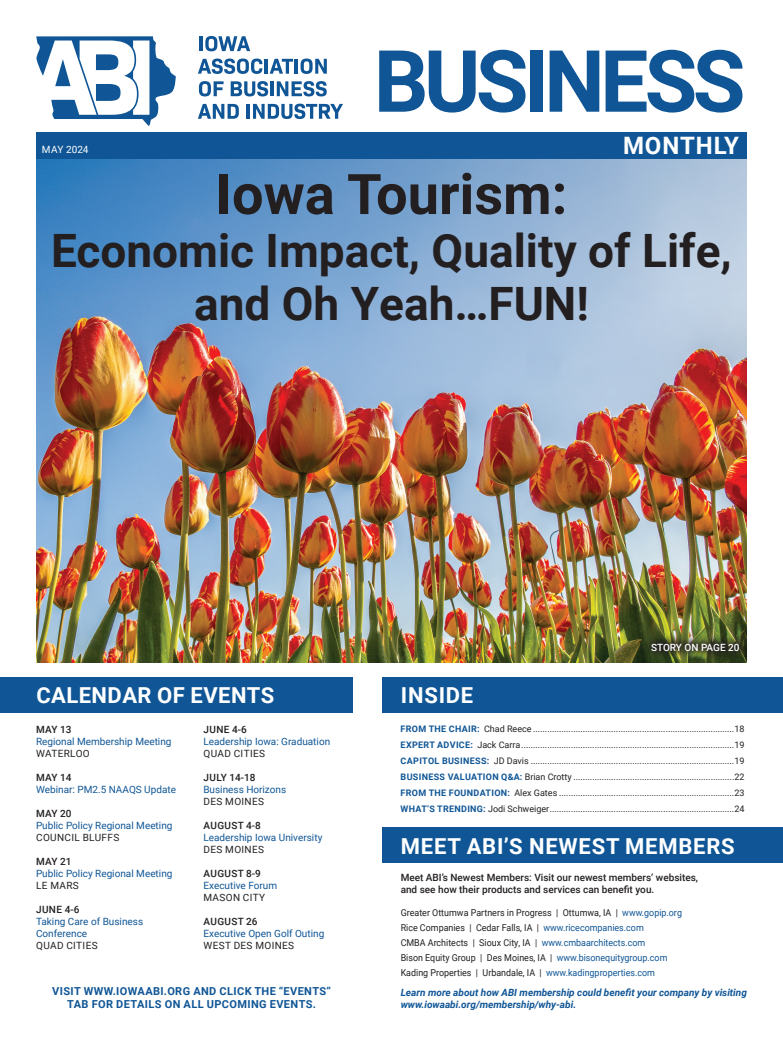
<style>
.page{position:relative;width:783px;height:1044px;background:#fff}
.page>*{position:absolute;margin:0;border:0;box-sizing:border-box;transform-origin:0 0}
.t1{font:700 86px "Roboto";letter-spacing:-.055em;color:#105696}
.body_text{font:700 56px "Roboto";color:#231f20}
.body_text-2{font:700 46px/53px "Roboto";color:#231f20;text-align:center}
.t2{font:700 24px "Roboto";letter-spacing:.035em;color:#fff}
.t3{font:700 22px "Roboto";letter-spacing:.035em;color:#fff}
.t4{font:700 11px "Roboto";letter-spacing:.035em;color:#105696}
.t5{font:10px/12px "Roboto";color:#105696}
.t6{font:500 10px "Roboto";color:#231f20}
.t7{font:italic 700 10px/12px "Roboto";color:#105696}
.t8{font:10px "Roboto";letter-spacing:.035em;color:#231f20}
.t9{font:500 10px "Roboto";color:#fff}
.t10{font:500 10px "Roboto";letter-spacing:.035em;color:#231f20}
.t11{font:10px "Roboto";color:#fff}
.t12{font:9.5px "Roboto";color:#231f20;scale:.94 1}
.t13{font:9px "Roboto";color:#231f20}
.s1{font-weight:700;color:#105696}
.s2{color:#105696}
</style>
<div class="page">
<img style="left:36px;top:159px;width:711px;height:503px">
<div style="left:0;top:677px;width:353px;height:36px;background:#105696"></div>
<div style="left:383px;top:827px;width:400px;height:36px;background:#105696"></div>
<div style="left:382px;top:677px;width:401px;height:36px;background:#105696"></div>
<div style="left:36px;top:132px;width:711px;height:27px;background:#105696"></div>
<svg style="left:36px;top:36px;width:140px;height:90px"></svg>
<hr style="left:199px;top:36px;width:4px;height:15px;background:#105696">
<svg style="left:205px;top:36px;width:45px;height:15px"></svg>
<svg style="left:198px;top:59px;width:64px;height:15px"></svg>
<hr style="left:265px;top:59px;width:3px;height:15px;background:#105696">
<svg style="left:270px;top:59px;width:23px;height:15px"></svg>
<hr style="left:295px;top:59px;width:3px;height:15px;background:#105696">
<svg style="left:301px;top:59px;width:26px;height:15px"></svg>
<svg style="left:199px;top:81px;width:25px;height:15px"></svg>
<svg style="left:231px;top:81px;width:37px;height:15px"></svg>
<hr style="left:270px;top:81px;width:4px;height:15px;background:#105696">
<svg style="left:277px;top:81px;width:50px;height:15px"></svg>
<svg style="left:198px;top:104px;width:41px;height:15px"></svg>
<hr style="left:247px;top:104px;width:3px;height:15px;background:#105696">
<svg style="left:253px;top:104px;width:90px;height:15px"></svg>
<svg style="left:642px;top:634px;width:105px;height:26px"></svg>
<p class="t1" style="left:374px;top:21px;width:373px">BUSINESS</p>
<p class="t11" style="left:42px;top:142px;width:48px">MAY 2024</p>
<p class="t2" style="left:623px;top:128px;width:117px">MONTHLY</p>
<p class="body_text" style="left:216px;top:155px;width:353px">Iowa Tourism:</p>
<p class="body_text-2" style="left:51px;top:222px;width:682px">Economic Impact, Quality of Life, and Oh Yeah…FUN!</p>
<p class="t3" style="left:36px;top:680px;width:240px">CALENDAR OF EVENTS</p>
<p class="t6" style="left:36px;top:723px;width:37px">MAY 13</p>
<p class="t5" style="left:36px;top:735px;width:137px">Regional Membership Meeting</p>
<p class="t8" style="left:36px;top:747px;width:55px">WATERLOO</p>
<p class="t6" style="left:36px;top:771px;width:37px">MAY 14</p>
<p class="t5" style="left:36px;top:783px;width:142px">Webinar: PM2.5 NAAQS Update</p>
<p class="t6" style="left:36px;top:807px;width:37px">MAY 20</p>
<p class="t5" style="left:36px;top:819px;width:138px">Public Policy Regional Meeting</p>
<p class="t8" style="left:36px;top:831px;width:85px">COUNCIL BLUFFS</p>
<p class="t6" style="left:36px;top:855px;width:37px">MAY 21</p>
<p class="t5" style="left:36px;top:867px;width:138px">Public Policy Regional Meeting</p>
<p class="t8" style="left:36px;top:879px;width:44px">LE MARS</p>
<p class="t6" style="left:36px;top:903px;width:45px">JUNE 4-6</p>
<p class="t5" style="left:36px;top:915px;width:109px">Taking Care of Business<br>Conference</p>
<p class="t8" style="left:36px;top:939px;width:63px">QUAD CITIES</p>
<p class="t6" style="left:204px;top:723px;width:45px">JUNE 4-6</p>
<p class="t5" style="left:203px;top:735px;width:128px">Leadership Iowa: Graduation</p>
<p class="t8" style="left:204px;top:747px;width:63px">QUAD CITIES</p>
<p class="t6" style="left:204px;top:771px;width:53px">JULY 14-18</p>
<p class="t5" style="left:203px;top:783px;width:84px">Business Horizons</p>
<p class="t8" style="left:204px;top:795px;width:62px">DES MOINES</p>
<p class="t6" style="left:204px;top:819px;width:59px">AUGUST 4-8</p>
<p class="t5" style="left:203px;top:831px;width:121px">Leadership Iowa University</p>
<p class="t8" style="left:204px;top:843px;width:62px">DES MOINES</p>
<p class="t6" style="left:204px;top:867px;width:59px">AUGUST 8-9</p>
<p class="t5" style="left:203px;top:879px;width:75px">Executive Forum</p>
<p class="t8" style="left:204px;top:891px;width:63px">MASON CITY</p>
<p class="t10" style="left:204px;top:915px;width:56px">AUGUST 26</p>
<p class="t5" style="left:203px;top:927px;width:122px">Executive Open Golf Outing</p>
<p class="t8" style="left:204px;top:939px;width:92px">WEST DES MOINES</p>
<p class="t4" style="left:52px;top:983px;width:280px">VISIT WWW.IOWAABI.ORG AND CLICK THE “EVENTS”</p>
<p class="t4" style="left:67px;top:996px;width:250px">TAB FOR DETAILS ON ALL UPCOMING EVENTS.</p>
<p class="t3" style="left:401px;top:680px;width:74px">INSIDE</p>
<p class="t9" style="left:651px;top:640px;width:90px">STORY ON PAGE 20</p>
<p class="t13" style="left:401px;top:723px;width:345px"><span class="s1">FROM THE CHAIR:</span> Chad Reece .....................................................................................18</p>
<p class="t13" style="left:401px;top:739px;width:345px"><span class="s1">EXPERT ADVICE:</span> Jack Carra..........................................................................................19</p>
<p class="t13" style="left:401px;top:755px;width:345px"><span class="s1">CAPITOL BUSINESS:</span> JD Davis ......................................................................................19</p>
<p class="t13" style="left:401px;top:771px;width:345px"><span class="s1">BUSINESS VALUATION Q&amp;A:</span> Brian Crotty ....................................................................22</p>
<p class="t13" style="left:401px;top:787px;width:345px"><span class="s1">FROM THE FOUNDATION:</span> Alex Gates ..........................................................................23</p>
<p class="t13" style="left:401px;top:803px;width:345px"><span class="s1">WHAT’S TRENDING:</span> Jodi Schweiger..............................................................................24</p>
<p class="t3" style="left:401px;top:831px;width:335px">MEET ABI’S NEWEST MEMBERS</p>
<p class="t6" style="left:401px;top:870px;width:299px">Meet ABI’s Newest Members: Visit our newest members’ websites,</p>
<p class="t6" style="left:401px;top:882px;width:255px">and see how their products and services can benefit you.</p>
<p class="t12" style="left:401px;top:906px;width:301px">Greater Ottumwa Partners in Progress | Ottumwa, IA | <span class="s2">www.gopip.org</span></p>
<p class="t12" style="left:401px;top:921px;width:260px">Rice Companies | Cedar Falls, IA | <span class="s2">www.ricecompanies.com</span></p>
<p class="t12" style="left:401px;top:936px;width:262px">CMBA Architects | Sioux City, IA | <span class="s2">www.cmbaarchitects.com</span></p>
<p class="t12" style="left:401px;top:951px;width:285px">Bison Equity Group | Des Moines, IA | <span class="s2">www.bisonequitygroup.com</span></p>
<p class="t12" style="left:401px;top:966px;width:272px">Kading Properties | Urbandale, IA | <span class="s2">www.kadingproperties.com</span></p>
<p class="t7" style="left:401px;top:986px;width:348px">Learn more about how ABI membership could benefit your company by visiting www.iowaabi.org/membership/why-abi.</p>
</div>
